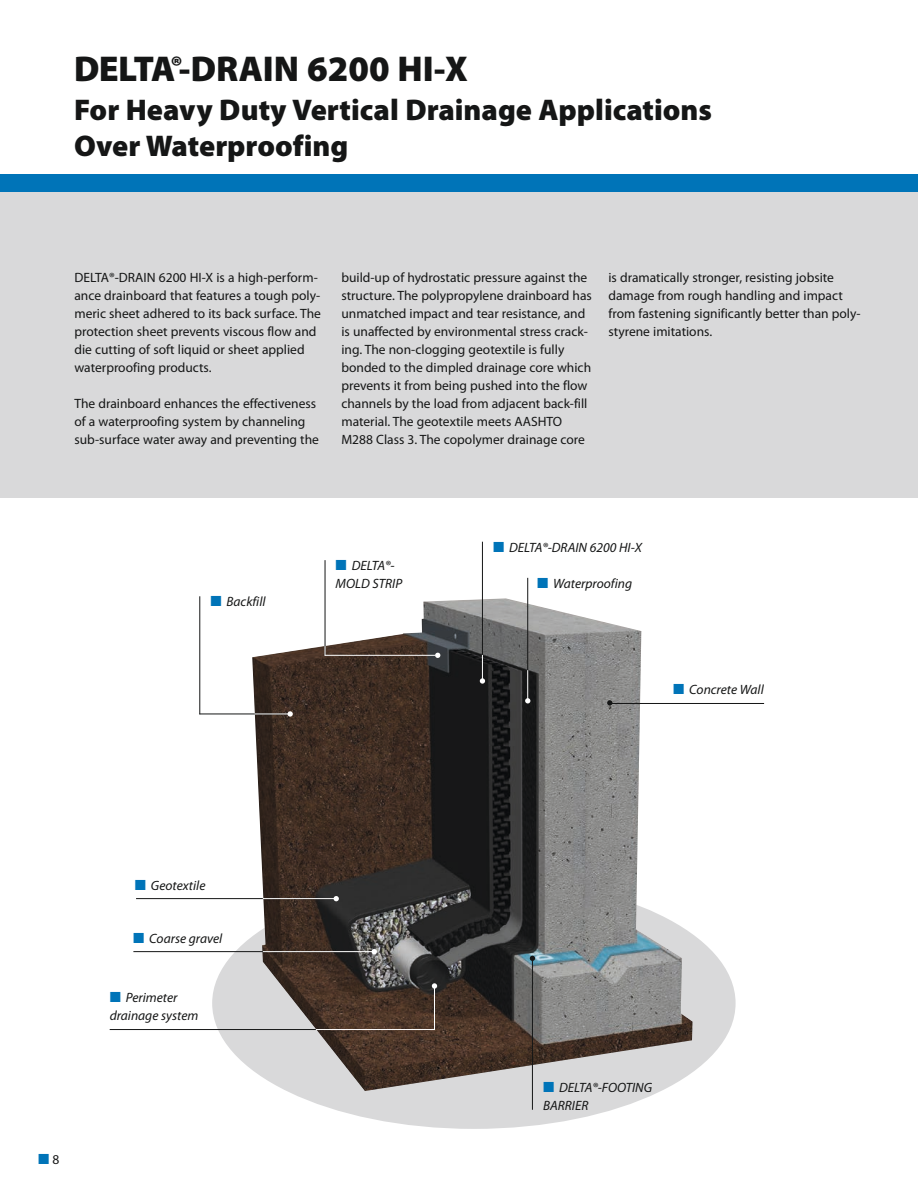
<style>
.page{position:relative;width:918px;height:1188px;background:#fff}
.page>*{position:absolute;margin:0;border:0;box-sizing:border-box;transform-origin:0 0}
.t1{font:900 36px "Myriad Pro Doerken";color:#151616}
.t2{font:900 30px "Myriad Pro Doerken";color:#151616}
.Dörken_Copy{font:13.5px/18px "Myriad Pro Doerken";color:#151616}
.t3{font:italic 13.5px/18px "Myriad Pro Doerken";color:#151616}
.t4{font:13.5px "Myriad Pro Doerken";color:#0074b8}
.s1{font-family:"Delta Myriad Pro"}
.s2{font-style:normal;color:#0074b8}
.s3{color:#151616}
</style>
<div class="page">
<div style="left:212px;top:878px;width:524px;height:251px;background:#d9d9da;border-radius:50%"></div>
<img style="left:252px;top:598px;width:441px;height:493px">
<div style="left:0;top:174px;width:918px;height:18px;background:#0074b8"></div>
<div style="left:0;top:192px;width:918px;height:306px;background:#d9d9da"></div>
<hr style="left:199px;top:596px;width:1px;height:118px;background:#151616">
<hr style="left:136px;top:898px;width:200px;height:1px;background:#151616">
<hr style="left:133px;top:951px;width:201px;height:1px;background:#151616">
<hr style="left:110px;top:1029px;width:206px;height:1px;background:#151616">
<hr style="left:199px;top:714px;width:92px;height:1px;background:#151616">
<hr style="left:263px;top:898px;width:73px;height:1px;background:#fff">
<hr style="left:255px;top:714px;width:36px;height:1px;background:#fff">
<svg style="left:334px;top:896px;width:5px;height:5px"></svg>
<hr style="left:325px;top:560px;width:1px;height:96px;background:#151616">
<hr style="left:608px;top:703px;width:156px;height:1px;background:#151616">
<hr style="left:527px;top:578px;width:1px;height:122px;background:#151616">
<hr style="left:527px;top:670px;width:1px;height:31px;background:#fff">
<hr style="left:482px;top:542px;width:1px;height:140px;background:#151616">
<svg style="left:607px;top:700px;width:5px;height:6px"></svg>
<svg style="left:288px;top:711px;width:5px;height:6px"></svg>
<hr style="left:325px;top:655px;width:110px;height:1px;background:#fff">
<svg style="left:480px;top:655px;width:5px;height:29px"></svg>
<svg style="left:435px;top:653px;width:5px;height:5px"></svg>
<svg style="left:525px;top:698px;width:5px;height:5px"></svg>
<hr style="left:263px;top:951px;width:111px;height:1px;background:#fff">
<hr style="left:316px;top:1029px;width:119px;height:1px;background:#fff">
<svg style="left:372px;top:949px;width:5px;height:5px"></svg>
<svg style="left:432px;top:983px;width:5px;height:6px"></svg>
<hr style="left:434px;top:987px;width:1px;height:43px;background:#fff">
<hr style="left:532px;top:958px;width:1px;height:152px;background:#151616">
<svg style="left:530px;top:956px;width:5px;height:5px"></svg>
<p class="t1" style="left:74px;top:45px;width:395px"><span class="s1">DELTA®-D</span>RAIN 6200 HI-X</p>
<p class="t2" style="left:74px;top:90px;width:640px">For Heavy Duty Vertical Drainage Applications</p>
<p class="t2" style="left:74px;top:126px;width:276px">Over Waterproofing</p>
<p class="Dörken_Copy" style="left:74px;top:268px;width:248px">DELTA®-DRAIN 6200 HI-X is a high-perform&shy;ance drainboard that features a tough poly&shy;meric sheet adhered to its back surface. The protection sheet prevents viscous flow and die cutting of soft liquid or sheet applied waterproofing products.</p>
<p class="Dörken_Copy" style="left:74px;top:394px;width:246px">The drainboard enhances the effectiveness of a waterproofing system by channeling sub-surface water away and preventing the</p>
<p class="Dörken_Copy" style="left:341px;top:268px;width:252px">build-up of hydrostatic pressure against the structure. The polypropylene drainboard has unmatched impact and tear resistance, and is unaffected by environmental stress crack&shy;ing. The non-clogging geotextile is fully bonded to the dimpled drainage core which prevents it from being pushed into the flow channels by the load from adjacent back-fill material. The geotextile meets AASHTO M288 Class 3. The copolymer drainage core</p>
<p class="Dörken_Copy" style="left:608px;top:268px;width:254px">is dramatically stronger, resisting jobsite damage from rough handling and impact from fastening significantly better than poly&shy;styrene imitations.</p>
<p class="t3" style="left:210px;top:592px;width:57px"><span class="s2">■</span> Backfill</p>
<p class="t3" style="left:336px;top:556px;width:68px"><span class="s2">■</span> DELTA®-<br>MOLD STRIP</p>
<p class="t3" style="left:493px;top:538px;width:150px"><span class="s2">■</span> DELTA®-DRAIN 6200 HI-X</p>
<p class="t3" style="left:537px;top:574px;width:97px"><span class="s2">■</span> Waterproofing</p>
<p class="t3" style="left:673px;top:681px;width:92px"><span class="s2">■</span> Concrete Wall</p>
<p class="t3" style="left:135px;top:877px;width:72px"><span class="s2">■</span> Geotextile</p>
<p class="t3" style="left:133px;top:929px;width:91px"><span class="s2">■</span> Coarse gravel</p>
<p class="t3" style="left:110px;top:988px;width:90px"><span class="s2">■</span> Perimeter drainage system</p>
<p class="t4" style="left:38px;top:1151px;width:23px">■<span class="s3">8</span></p>
<p class="t3" style="left:543px;top:1078px;width:111px"><span class="s2">■</span> DELTA®-FOOTING<br>BARRIER</p>
</div>
